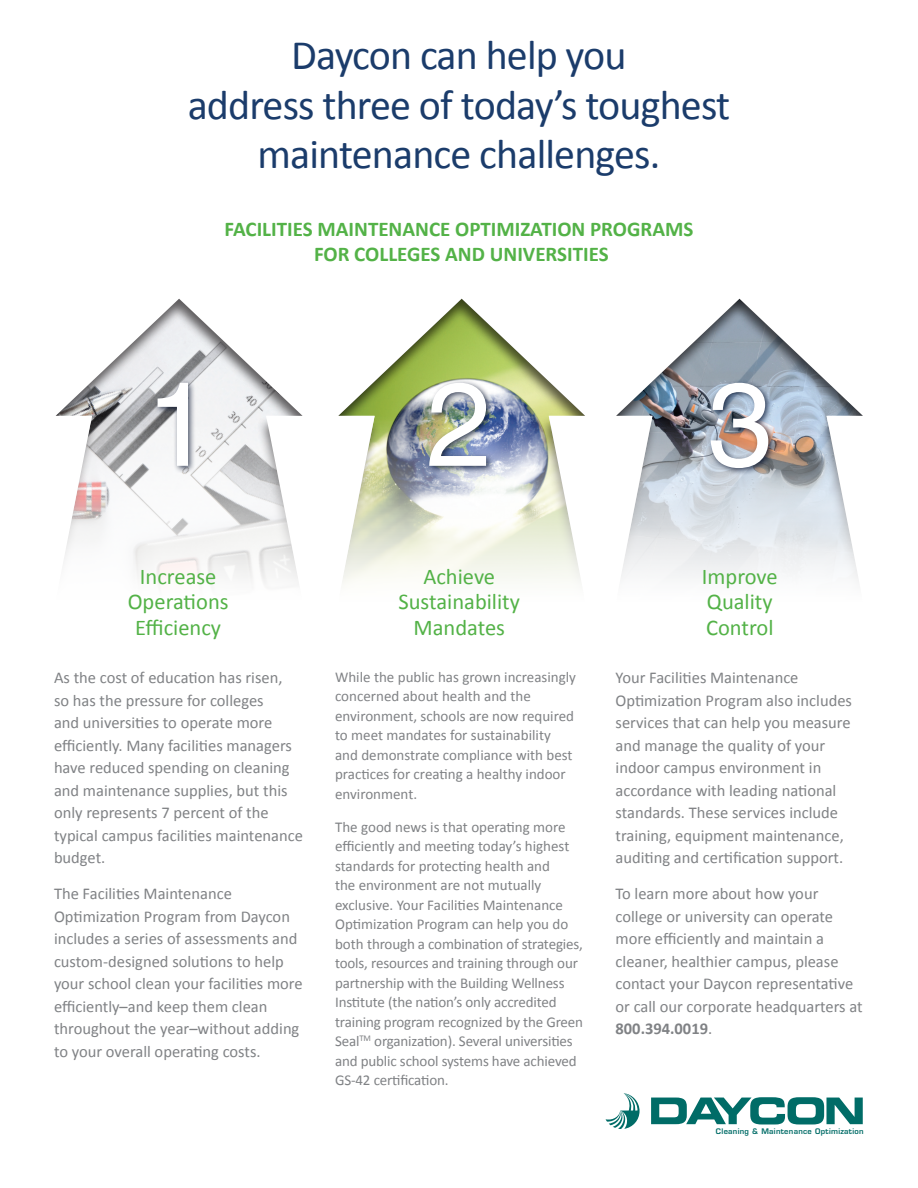
<style>
.page{position:relative;width:918px;height:1188px;background:#fff}
.page>*{position:absolute;margin:0;border:0;box-sizing:border-box;transform-origin:0 0}
.t1{font:118.2px "Helvetica";color:#fff}
.t2{font:42px/49.5px "Calibri";letter-spacing:-.02em;color:#1b3c6b;text-align:center}
.t3{font:22.5px/25.5px "Calibri";color:#53b247;text-align:center}
.t4{font:700 21px "Calibri";color:#53b247}
.t5{font:16.5px/22.5px "Calibri";color:#808285}
.t6{font:15px/19.5px "Calibri";letter-spacing:-.01em;color:#808285}
.t7{font:600 7.5px "Eurostile";letter-spacing:.04em;color:#006c67}
.s1{font-weight:700}
</style>
<div class="page">
<svg style="left:651px;top:1097px;width:212px;height:27px"></svg>
<svg style="left:606px;top:1093px;width:34px;height:36px"></svg>
<div style="left:614px;top:297px;width:252px;height:309px;background:#231f20;opacity:.7"></div>
<div style="left:336px;top:297px;width:252px;height:309px;background:#231f20;opacity:.7"></div>
<div style="left:53px;top:297px;width:252px;height:309px;background:#231f20;opacity:.7"></div>
<div style="left:707px;top:379px;width:69px;height:97px;background:#000c28;opacity:.75"></div>
<div style="left:154px;top:379px;width:42px;height:95px;background:#000c28;opacity:.75"></div>
<div style="left:426px;top:379px;width:68px;height:95px;background:#000c28;opacity:.75"></div>
<p class="t2" style="left:188px;top:31px;width:544px">Daycon can help you<br>address three of today’s toughest maintenance challenges.</p>
<p class="t4" style="left:225px;top:215px;width:470px">FACILITIES MAINTENANCE OPTIMIZATION PROGRAMS</p>
<p class="t4" style="left:314px;top:240px;width:296px">FOR COLLEGES AND UNIVERSITIES</p>
<p class="t1" style="left:146px;top:356px;width:67px">1</p>
<p class="t1" style="left:426px;top:356px;width:67px">2</p>
<p class="t1" style="left:707px;top:356px;width:67px">3</p>
<p class="t3" style="left:128px;top:564px;width:102px">Increase<br>Operations<br>Efficiency</p>
<p class="t3" style="left:399px;top:564px;width:123px">Achieve<br>Sustainability<br>Mandates</p>
<p class="t3" style="left:702px;top:564px;width:77px;text-align:left">Improve<br>Quality<br>Control</p>
<p class="t5" style="left:54px;top:666px;width:250px">As the cost of education has risen,<br>so has the pressure for colleges<br>and universities to operate more efficiently. Many facilities managers have reduced spending on cleaning and maintenance supplies, but this only represents 7 percent of the typical campus facilities maintenance budget.</p>
<p class="t5" style="left:54px;top:882px;width:250px">The Facilities Maintenance Optimization Program from Daycon includes a series of assessments and custom-designed solutions to help your school clean your facilities more efficiently–and keep them clean throughout the year–without adding to your overall operating costs.</p>
<p class="t6" style="left:335px;top:667px;width:243px">While the public has grown increasingly concerned about health and the environment, schools are now required to meet mandates for sustainability and demonstrate compliance with best practices for creating a healthy indoor environment.</p>
<p class="t6" style="left:335px;top:817px;width:250px">The good news is that operating more efficiently and meeting today’s highest standards for protecting health and<br>the environment are not mutually exclusive. Your Facilities Maintenance Optimization Program can help you do both through a combination of strategies, tools, resources and training through our partnership with the Building Wellness Institute (the nation’s only accredited training program recognized by the Green Seal<sup>TM</sup> organization). Several universities and public school systems have achieved GS-42 certification.</p>
<p class="t5" style="left:616px;top:666px;width:238px">Your Facilities Maintenance Optimization Program also includes services that can help you measure and manage the quality of your indoor campus environment in accordance with leading national standards. These services include training, equipment maintenance, auditing and certification support.</p>
<p class="t5" style="left:616px;top:882px;width:249px">To learn more about how your college or university can operate more efficiently and maintain a cleaner, healthier campus, please contact your Daycon representative or call our corporate headquarters at<br><span class="s1">800.394.0019</span>.</p>
<p class="t7" style="left:716px;top:1126px;width:149px">Cleaning &amp; Maintenance Optimization</p>
</div>
